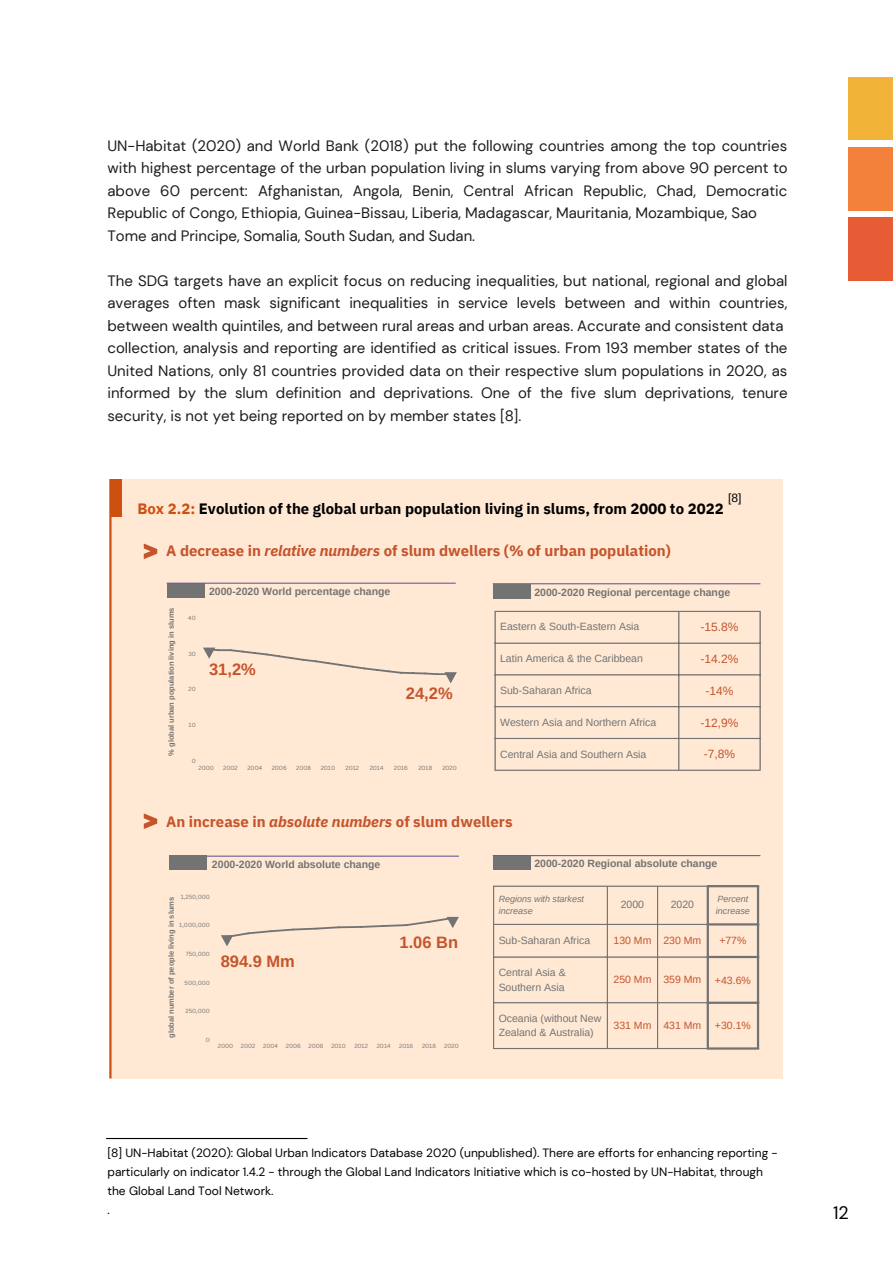
<style>
.page{position:relative;width:893px;height:1264px;background:#fff}
.page>*{position:absolute;margin:0;border:0;box-sizing:border-box;transform-origin:0 0}
.t1{font:18px "DM Sans";color:#000}
.t2{font:700 16.5px "Arimo";color:#c5542b}
.t3{font:15px/22.5px "DM Sans";color:#1e1b1c;text-align:justify}
.t4{font:700 15px "IBM Plex Sans";color:#c5542b}
.t5{font:700 15px "IBM Plex Sans";color:#000}
.t6{font:12px/19px "DM Sans";color:#000}
.t7{font:12px "Arimo";color:#c5542b}
.t8{font:12px "Arimo";color:#000}
.t9{font:10.5px/14.2px "Arimo";color:#737373}
.t10{font:700 10.5px "Arimo";color:#737373}
.t11{font:10.5px "Arimo";color:#c5542b}
.t12{font:italic 9px/12px "Arimo";color:#737373}
.t13{font:700 7.5px "Arimo";color:#737373}
.t14{font:5.85px "Canva Sans";color:#737373}
.s1{color:#cd500e}
.s2{font-style:italic}
</style>
<div class="page">
<div style="left:110px;top:479px;width:673px;height:599px;background:#ffe9d5"></div>
<svg style="left:144px;top:543px;width:13px;height:16px"></svg>
<div style="left:111px;top:479px;width:10px;height:38px;background:#cd500e"></div>
<svg style="left:203px;top:647px;width:254px;height:36px"></svg>
<hr style="left:494px;top:612px;width:1px;height:157px;background:#737373">
<hr style="left:678px;top:612px;width:1px;height:157px;background:#737373">
<hr style="left:759px;top:612px;width:1px;height:157px;background:#737373">
<hr style="left:494px;top:611px;width:266px;height:1px;background:#737373">
<hr style="left:494px;top:642px;width:266px;height:1px;background:#737373">
<hr style="left:494px;top:674px;width:266px;height:1px;background:#737373">
<hr style="left:494px;top:706px;width:266px;height:1px;background:#737373">
<hr style="left:494px;top:738px;width:266px;height:1px;background:#737373">
<hr style="left:494px;top:769px;width:266px;height:1px;background:#737373">
<div style="left:167px;top:583px;width:38px;height:14px;background:#737373"></div>
<hr style="left:492px;top:583px;width:268px;height:1px;background:#6c5e99">
<div style="left:493px;top:584px;width:38px;height:14px;background:#737373"></div>
<hr style="left:170px;top:855px;width:289px;height:1px;background:#6c5e99">
<div style="left:169px;top:855px;width:38px;height:15px;background:#737373"></div>
<div style="left:493px;top:855px;width:38px;height:15px;background:#737373"></div>
<hr style="left:492px;top:855px;width:268px;height:1px;background:#6c5e99">
<hr style="left:109px;top:479px;width:2px;height:599px;background:#cd500e">
<svg style="left:221px;top:916px;width:238px;height:30px"></svg>
<hr style="left:493px;top:886px;width:1px;height:161px;background:#737373">
<hr style="left:606px;top:886px;width:2px;height:161px;background:#737373">
<hr style="left:657px;top:886px;width:1px;height:161px;background:#737373">
<hr style="left:493px;top:885px;width:213px;height:1px;background:#737373">
<hr style="left:493px;top:923px;width:213px;height:2px;background:#737373">
<hr style="left:493px;top:956px;width:213px;height:1px;background:#737373">
<hr style="left:493px;top:1002px;width:213px;height:1px;background:#737373">
<hr style="left:493px;top:1047px;width:213px;height:2px;background:#737373">
<hr style="left:706px;top:887px;width:2px;height:160px;background:#737373">
<hr style="left:756px;top:887px;width:3px;height:160px;background:#737373">
<hr style="left:706px;top:885px;width:53px;height:2px;background:#737373">
<hr style="left:706px;top:923px;width:53px;height:2px;background:#737373">
<hr style="left:706px;top:955px;width:53px;height:3px;background:#737373">
<hr style="left:706px;top:1001px;width:53px;height:2px;background:#737373">
<hr style="left:706px;top:1047px;width:53px;height:2px;background:#737373">
<hr style="left:167px;top:582px;width:288px;height:1px;background:#6c5e99">
<svg style="left:144px;top:813px;width:13px;height:16px"></svg>
<div style="left:848px;top:218px;width:44px;height:63px;background:#e75c34"></div>
<div style="left:848px;top:147px;width:44px;height:63px;background:#f4813b"></div>
<div style="left:848px;top:77px;width:44px;height:63px;background:#f1b439"></div>
<hr style="left:106px;top:1137px;width:201px;height:2px;background:#000">
<p class="t3" style="left:107px;top:134px;width:681px">UN-Habitat (2020) and World Bank (2018) put the following countries among the top countries with highest percentage of the urban population living in slums varying from above 90 percent to above 60 percent: Afghanistan, Angola, Benin, Central African Republic, Chad, Democratic Republic of Congo, Ethiopia, Guinea-Bissau, Liberia, Madagascar, Mauritania, Mozambique, Sao</p>
<p class="t3" style="left:107px;top:224px;width:369px">Tome and Principe, Somalia, South Sudan, and Sudan.</p>
<p class="t3" style="left:107px;top:269px;width:681px">The SDG targets have an explicit focus on reducing inequalities, but national, regional and global averages often mask significant inequalities in service levels between and within countries, between wealth quintiles, and between rural areas and urban areas. Accurate and consistent data</p>
<p class="t3" style="left:107px;top:337px;width:681px">collection, analysis and reporting are identified as critical issues. From 193 member states of the United Nations, only 81 countries provided data on their respective slum populations in 2020, as informed by the slum definition and deprivations. One of the five slum deprivations, tenure security, is not yet being reported on by member states [8].</p>
<p class="t8" style="left:728px;top:491px;width:15px">[8]</p>
<p class="t5" style="left:137px;top:498px;width:587px"><span class="s1">Box 2.2:</span> Evolution of the global urban population living in slums, from 2000 to 2022</p>
<p class="t4" style="left:166px;top:541px;width:506px">A decrease in <span class="s2">relative numbers</span> of slum dwellers (% of urban population)</p>
<p class="t13" style="left:167px;top:755px;width:150px;rotate:-90deg">% global urban population living in slums</p>
<p class="t14" style="left:188px;top:613px;width:9px">40</p>
<p class="t14" style="left:188px;top:649px;width:9px">30</p>
<p class="t14" style="left:188px;top:685px;width:9px">20</p>
<p class="t14" style="left:189px;top:721px;width:9px">10</p>
<p class="t14" style="left:192px;top:757px;width:6px">0</p>
<p class="t10" style="left:209px;top:585px;width:183px">2000-2020 World percentage change</p>
<p class="t2" style="left:209px;top:660px;width:48px">31,2%</p>
<p class="t2" style="left:406px;top:684px;width:48px">24,2%</p>
<p class="t14" style="left:198px;top:763px;width:17px">2000</p>
<p class="t14" style="left:223px;top:763px;width:16px">2002</p>
<p class="t14" style="left:247px;top:763px;width:16px">2004</p>
<p class="t14" style="left:272px;top:763px;width:17px">2006</p>
<p class="t14" style="left:296px;top:763px;width:16px">2008</p>
<p class="t14" style="left:321px;top:763px;width:16px">2010</p>
<p class="t14" style="left:345px;top:763px;width:15px">2012</p>
<p class="t14" style="left:369px;top:763px;width:15px">2014</p>
<p class="t14" style="left:394px;top:763px;width:16px">2016</p>
<p class="t14" style="left:418px;top:763px;width:15px">2018</p>
<p class="t14" style="left:442px;top:763px;width:16px">2020</p>
<p class="t10" style="left:534px;top:586px;width:197px">2000-2020 Regional percentage change</p>
<p class="t9" style="left:500px;top:619px;width:141px">Eastern &amp; South-Eastern Asia</p>
<p class="t7" style="left:700px;top:620px;width:39px">-15.8%</p>
<p class="t9" style="left:500px;top:651px;width:144px">Latin America &amp; the Caribbean</p>
<p class="t7" style="left:700px;top:652px;width:39px">-14.2%</p>
<p class="t9" style="left:500px;top:683px;width:93px">Sub-Saharan Africa</p>
<p class="t7" style="left:705px;top:684px;width:29px">-14%</p>
<p class="t9" style="left:500px;top:715px;width:158px">Western Asia and Northern Africa</p>
<p class="t7" style="left:700px;top:715px;width:39px">-12,9%</p>
<p class="t9" style="left:500px;top:746px;width:148px">Central Asia and Southern Asia</p>
<p class="t7" style="left:703px;top:747px;width:33px">-7,8%</p>
<p class="t4" style="left:166px;top:811px;width:348px">An increase in <span class="s2">absolute numbers</span> of slum dwellers</p>
<p class="t10" style="left:212px;top:858px;width:170px">2000-2020 World absolute change</p>
<p class="t10" style="left:534px;top:857px;width:184px">2000-2020 Regional absolute change</p>
<p class="t14" style="left:181px;top:892px;width:31px">1,250,000</p>
<p class="t14" style="left:179px;top:921px;width:32px">1,000,000</p>
<p class="t14" style="left:186px;top:949px;width:26px">750,000</p>
<p class="t14" style="left:184px;top:978px;width:27px">500,000</p>
<p class="t14" style="left:185px;top:1007px;width:26px">250,000</p>
<p class="t14" style="left:206px;top:1035px;width:6px">0</p>
<p class="t13" style="left:167px;top:1038px;width:142px;rotate:-90deg">global number of people living in slums</p>
<p class="t2" style="left:221px;top:952px;width:76px">894.9 Mm</p>
<p class="t2" style="left:399px;top:932px;width:60px">1.06 Bn</p>
<p class="t14" style="left:218px;top:1042px;width:17px">2000</p>
<p class="t14" style="left:241px;top:1042px;width:16px">2002</p>
<p class="t14" style="left:263px;top:1042px;width:16px">2004</p>
<p class="t14" style="left:286px;top:1042px;width:17px">2006</p>
<p class="t14" style="left:308px;top:1042px;width:16px">2008</p>
<p class="t14" style="left:331px;top:1042px;width:16px">2010</p>
<p class="t14" style="left:354px;top:1042px;width:15px">2012</p>
<p class="t14" style="left:377px;top:1042px;width:15px">2014</p>
<p class="t14" style="left:399px;top:1042px;width:16px">2016</p>
<p class="t14" style="left:422px;top:1042px;width:15px">2018</p>
<p class="t14" style="left:444px;top:1042px;width:16px">2020</p>
<p class="t12" style="left:498px;top:893px;width:87px">Regions with starkest increase</p>
<p class="t9" style="left:620px;top:897px;width:25px">2000</p>
<p class="t9" style="left:670px;top:897px;width:25px">2020</p>
<p class="t12" style="left:715px;top:893px;width:35px">Percent increase</p>
<p class="t9" style="left:498px;top:932px;width:93px">Sub-Saharan Africa</p>
<p class="t11" style="left:613px;top:934px;width:39px">130 Mm</p>
<p class="t11" style="left:663px;top:934px;width:39px">230 Mm</p>
<p class="t11" style="left:719px;top:934px;width:29px">+77%</p>
<p class="t9" style="left:498px;top:965px;width:68px">Central Asia &amp;<br>Southern Asia</p>
<p class="t11" style="left:613px;top:973px;width:39px">250 Mm</p>
<p class="t11" style="left:663px;top:973px;width:39px">359 Mm</p>
<p class="t11" style="left:715px;top:974px;width:37px">+43.6%</p>
<p class="t9" style="left:498px;top:1011px;width:104px">Oceania (without New<br>Zealand &amp; Australia)</p>
<p class="t11" style="left:613px;top:1019px;width:39px">331 Mm</p>
<p class="t11" style="left:663px;top:1019px;width:39px">431 Mm</p>
<p class="t11" style="left:715px;top:1019px;width:37px">+30.1%</p>
<p class="t6" style="left:107px;top:1143px;width:671px">[8] UN-Habitat (2020): Global Urban Indicators Database 2020 (unpublished). There are efforts for enhancing reporting - particularly on indicator 1.4.2 - through the Global Land Indicators Initiative which is co-hosted by UN-Habitat, through the Global Land Tool Network.</p>
<p class="t6" style="left:107px;top:1200px;width:4px">.</p>
<p class="t1" style="left:833px;top:1200px;width:17px">12</p>
</div>
